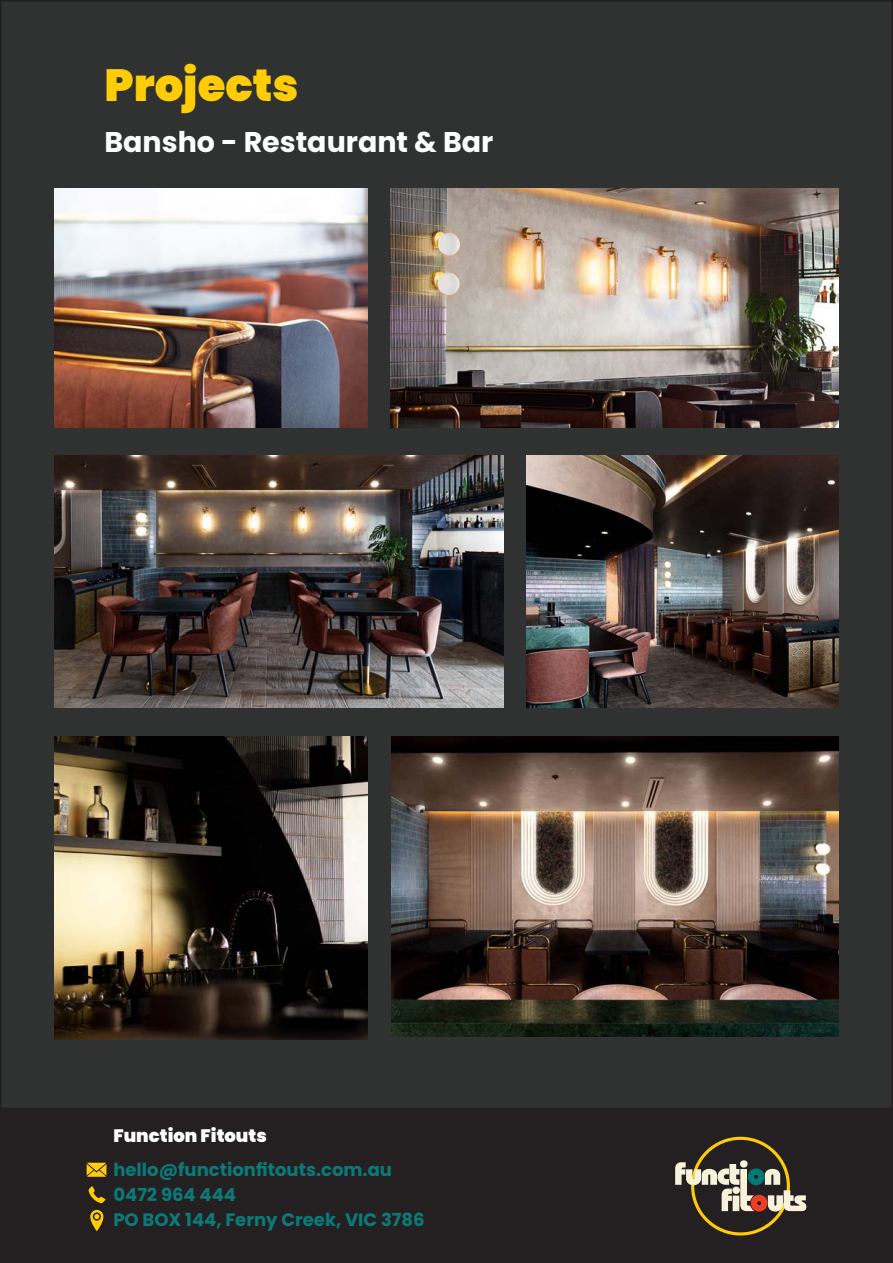
<style>
.page{position:relative;width:893px;height:1263px;background:#fff}
.page>*{position:absolute;margin:0;border:0;box-sizing:border-box;transform-origin:0 0}
.t1{font:900 45px "Poppins";color:#fecd08}
.t2{font:700 28.5px "Poppins";color:#fff}
.t3{font:700 18px/25px "Poppins";color:#097b78}
.t4{font:900 18px "Poppins";color:#fff}
</style>
<div class="page">
<div style="left:1px;top:1px;width:891px;height:1107px;background:#303232"></div>
<img style="left:391px;top:188px;width:448px;height:240px">
<img style="left:55px;top:188px;width:312px;height:240px">
<img style="left:55px;top:456px;width:448px;height:251px">
<img style="left:527px;top:456px;width:312px;height:251px">
<img style="left:54px;top:737px;width:313px;height:302px">
<img style="left:391px;top:737px;width:448px;height:300px">
<div style="left:0;top:1109px;width:893px;height:154px;background:#241f21"></div>
<svg style="left:90px;top:1210px;width:13px;height:21px"></svg>
<svg style="left:87px;top:1163px;width:19px;height:14px"></svg>
<div style="left:691px;top:1137px;width:99px;height:98px;border:3px solid #ffcc05;border-radius:50%"></div>
<svg style="left:675px;top:1160px;width:131px;height:51px"></svg>
<svg style="left:89px;top:1186px;width:16px;height:17px"></svg>
<p class="t1" style="left:104px;top:59px;width:196px">Projects</p>
<p class="t2" style="left:104px;top:125px;width:390px">Bansho - Restaurant &amp; Bar</p>
<p class="t4" style="left:113px;top:1125px;width:155px">Function Fitouts</p>
<p class="t3" style="left:113px;top:1157px;width:313px">hello@functionfitouts.com.au<br>0472 964 444<br>PO BOX 144, Ferny Creek, VIC 3786</p>
</div>
